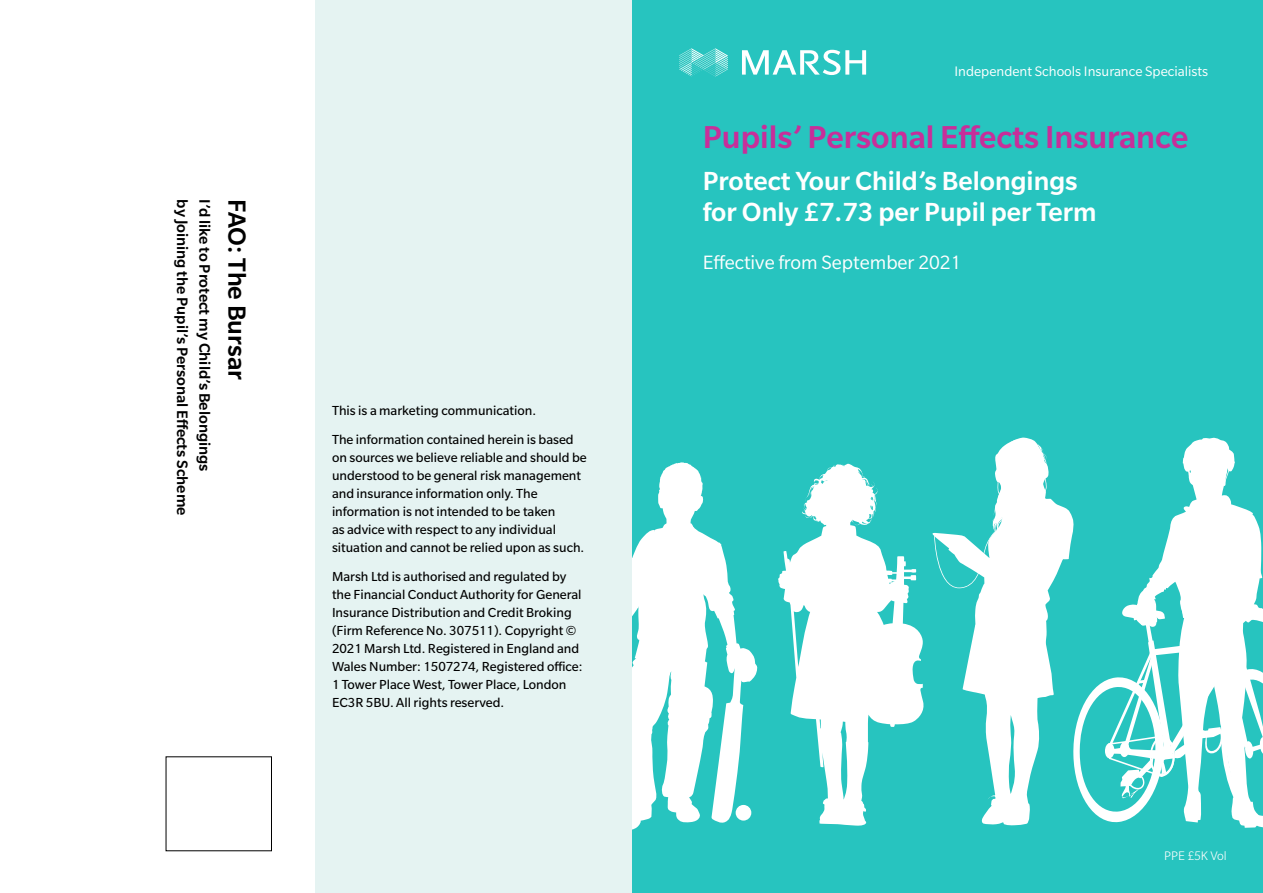
<style>
.page{position:relative;width:1263px;height:893px;background:#fff}
.page>*{position:absolute;margin:0;border:0;box-sizing:border-box;transform-origin:0 0}
.t1{font:500 34.5px "Slate Pro";color:#c82e9a}
.t2{font:500 28.5px/31.5px "Slate Pro";color:#fff}
.t3{font:500 27px "Slate Pro";color:#000}
.t4{font:21px "Slate Pro";color:#fff}
.t5{font:500 16.5px "Slate Pro";color:#000}
.t6{font:15px "Slate Pro";color:#fff}
.t7{font:14.25px/18px "Slate Pro";color:#000}
.t8{font:300 13.5px "Slate Pro";color:#fff}
</style>
<div class="page">
<div style="left:316px;top:0;width:947px;height:893px;background:#27c4bf"></div>
<svg style="left:778px;top:463px;width:146px;height:363px;fill:#fff"></svg>
<svg style="left:805px;top:515px;width:4px;height:3px"></svg>
<svg style="left:932px;top:437px;width:331px;height:391px"></svg>
<svg style="left:631px;top:455px;width:127px;height:376px"></svg>
<svg style="left:679px;top:48px;width:49px;height:28px"></svg>
<svg style="left:742px;top:50px;width:124px;height:25px"></svg>
<div style="left:315px;top:0;width:316px;height:893px;background:#e5f3f2"></div>
<p class="t5" style="left:191px;top:199px;width:318px;rotate:90deg">by Joining the Pupil’s Personal Effects Scheme</p>
<p class="t5" style="left:214px;top:199px;width:274px;rotate:90deg">I’d like to Protect my Child’s Belongings</p>
<h3 class="t3" style="left:252px;top:199px;width:182px;rotate:90deg">FAO: The Bursar</h3>
<p class="t7" style="left:332px;top:396px;width:243px;line-height:28.7px">This is a marketing communication.<br>The information contained herein is based</p>
<p class="t7" style="left:332px;top:448px;width:256px">on sources we believe reliable and should be understood to be general risk management and insurance information only. The information is not intended to be taken<br>as advice with respect to any individual situation and cannot be relied upon as such.</p>
<p class="t7" style="left:332px;top:567px;width:252px">Marsh Ltd is authorised and regulated by the Financial Conduct Authority for General Insurance Distribution and Credit Broking (Firm Reference No. 307511). Copyright © 2021 Marsh Ltd. Registered in England and Wales Number: 1507274, Registered office:<br>1 Tower Place West, Tower Place, London EC3R 5BU. All rights reserved.</p>
<p class="t6" style="left:954px;top:63px;width:255px">Independent Schools Insurance Specialists</p>
<h1 class="t1" style="left:703px;top:118px;width:487px">Pupils’ Personal Effects Insurance</h1>
<h2 class="t2" style="left:703px;top:165px;width:395px">Protect Your Child’s Belongings for Only £7.73 per Pupil per Term</h2>
<h3 class="t4" style="left:703px;top:252px;width:260px">Effective from September 2021</h3>
<p class="t8" style="left:1164px;top:848px;width:64px">PPE £5K Vol</p>
</div>
